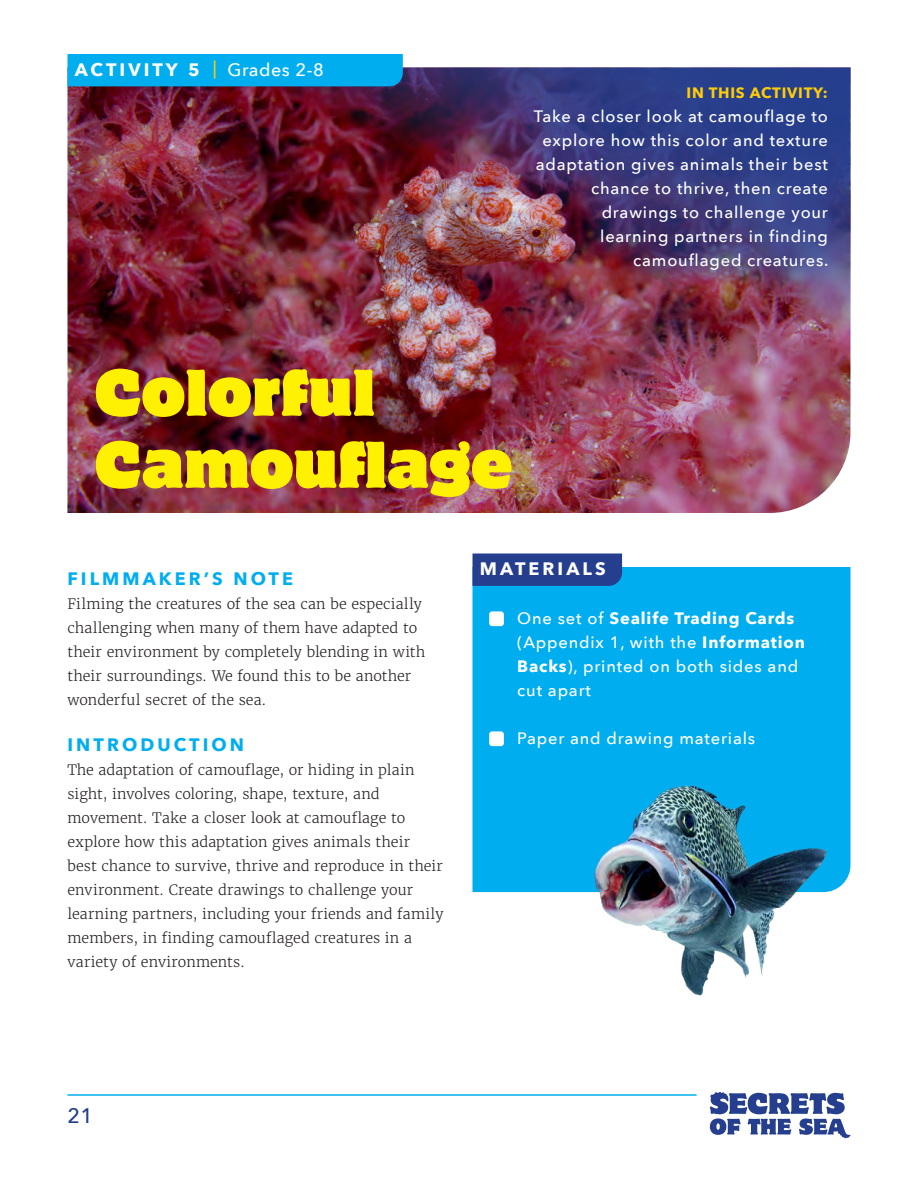
<style>
.page{position:relative;width:918px;height:1188px;background:#fff}
.page>*{position:absolute;margin:0;border:0;box-sizing:border-box;transform-origin:0 0}
.t1{font:58.5px/72px "Motter Corpus Std";color:#fff101}
.t2{font:500 21px "Avenir Next";color:#253f8e}
.t3{font:700 18px "Avenir Next";letter-spacing:.17em;color:#fff}
.t4{font:700 18px "Avenir Next";letter-spacing:.17em;color:#00aeef}
.t5{font:500 16.5px/24px "Avenir Next";letter-spacing:.05em;color:#fff}
.t6{font:700 15px "Avenir Next";letter-spacing:.05em;color:#fecd08}
.t7{font:300 14.25px/24px "Merriweather";letter-spacing:.005em;color:#231f20}
.s1{font-weight:500;color:#fecd08}
.s2{font-weight:500}
.s3{font-weight:700}
</style>
<div class="page">
<svg style="left:710px;top:1092px;width:141px;height:47px"></svg>
<hr style="left:68px;top:1094px;width:629px;height:2px;background:#00aeef">
<div style="left:472px;top:567px;width:378px;height:325px;background:#00aeef"></div>
<div style="left:489px;top:611px;width:15px;height:15px;background:#fff;border-radius:3px"></div>
<div style="left:489px;top:731px;width:15px;height:15px;background:#fff;border-radius:3px"></div>
<div style="left:472px;top:554px;width:150px;height:32px;background:#253f8e"></div>
<img style="left:68px;top:68px;width:782px;height:445px">
<div style="left:510px;top:62px;width:343px;height:232px;background:#253f8e;opacity:.75"></div>
<div style="left:68px;top:54px;width:335px;height:32px;background:#00aeef"></div>
<img style="left:595px;top:785px;width:232px;height:211px">
<p class="t3" style="left:75px;top:54px;width:250px">ACTIVITY 5 <span class="s1">|</span> <span class="s2">Grades 2-8</span></p>
<p class="t6" style="left:687px;top:80px;width:143px">IN THIS ACTIVITY:</p>
<p class="t5" style="left:534px;top:104px;width:296px;text-align:right">Take a closer look at camouflage to explore how this color and texture adaptation gives animals their best chance to thrive, then create drawings to challenge your learning partners in finding camouflaged creatures.</p>
<h1 class="t1" style="left:94px;top:357px;width:420px">Colorful<br>Camouflage</h1>
<p class="t4" style="left:68px;top:563px;width:227px">FILMMAKER’S NOTE</p>
<p class="t7" style="left:68px;top:592px;width:359px">Filming the creatures of the sea can be especially challenging when many of them have adapted to their environment by completely blending in with their surroundings. We found this to be another wonderful secret of the sea.</p>
<p class="t4" style="left:68px;top:729px;width:178px">INTRODUCTION</p>
<p class="t7" style="left:68px;top:758px;width:377px">The adaptation of camouflage, or hiding in plain sight, involves coloring, shape, texture, and movement. Take a closer look at camouflage to explore how this adaptation gives animals their<br>best chance to survive, thrive and reproduce in their environment. Create drawings to challenge your learning partners, including your friends and family members, in finding camouflaged creatures in a variety of environments.</p>
<p class="t3" style="left:480px;top:553px;width:127px">MATERIALS</p>
<p class="t5" style="left:517px;top:606px;width:289px">One set of <span class="s3">Sealife Trading Cards </span>(Appendix 1, with the <span class="s3">Information<br>Backs</span>), printed on both sides and cut apart</p>
<p class="t5" style="left:517px;top:726px;width:239px">Paper and drawing materials</p>
<h2 class="t2" style="left:68px;top:1098px;width:27px">21</h2>
</div>
